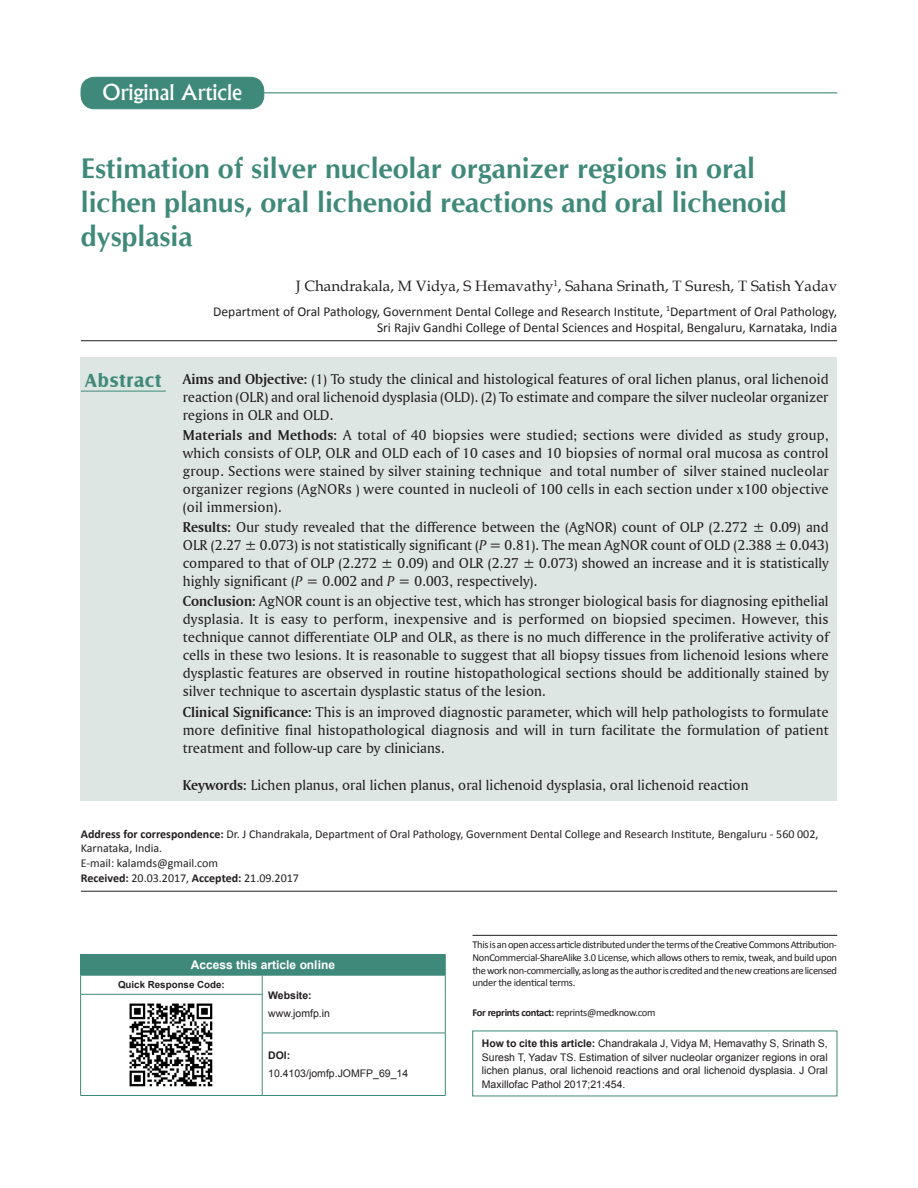
<style>
.page{position:relative;width:918px;height:1188px;background:#fff}
.page>*{position:absolute;margin:0;border:0;box-sizing:border-box;transform-origin:0 0}
.AT{font:700 28.5px/34.2px "CG Omega";color:#3f897a}
.AH{font:500 21px "Albertus";color:#fff}
.ABSH{font:700 19.5px "Castle T";letter-spacing:.04em;color:#3f897a}
.ABS{font:15px/18px "Amerigo BT Roman A";color:#231f20;text-align:justify}
.KWD{font:15px "Amerigo BT Roman A";color:#231f20}
.AU{font:15px "Book Antiqua";color:#231f20}
.AFF{font:13.5px/16.2px "Calibri";color:#231f20;text-align:right}
.ADD{font:12px/14.4px "Calibri";color:#231f20}
.HIS{font:12px "Calibri";color:#231f20}
.AAO{font:700 12px "Arial";color:#fff}
.TX{font:10.5px/12.6px "Calibri";letter-spacing:-.035em;color:#231f20;text-align:justify}
.SRC{font:10.5px/13.5px "Arial";color:#231f20;text-align:justify}
.WEB{font:10.5px "Arial";color:#231f20}
.WEB-2{font:700 10.5px "Arial";color:#231f20}
.QRC{font:700 9.75px "Arial";color:#231f20}
.s1{font-family:"Amerigo BT Bold A"}
.s2{font-family:"Amerigo BT Italic A"}
.s3{font-weight:700}
</style>
<div class="page">
<hr style="left:81px;top:340px;width:756px;height:1px;background:#231f20">
<div style="left:81px;top:357px;width:756px;height:444px;background:#dde6e3"></div>
<hr style="left:81px;top:391px;width:85px;height:1px;background:#3f897a">
<hr style="left:81px;top:891px;width:756px;height:1px;background:#231f20">
<div style="left:81px;top:954px;width:364px;height:21px;background:#3f897a"></div>
<hr style="left:80px;top:954px;width:182px;height:1px;background:#3f897a">
<hr style="left:80px;top:975px;width:182px;height:1px;background:#3f897a">
<svg style="left:80px;top:955px;width:1px;height:39px"></svg>
<hr style="left:80px;top:994px;width:182px;height:1px;background:#3f897a">
<hr style="left:80px;top:994px;width:1px;height:39px;background:#3f897a">
<hr style="left:80px;top:1033px;width:1px;height:62px;background:#3f897a">
<hr style="left:80px;top:1095px;width:182px;height:1px;background:#3f897a">
<hr style="left:262px;top:975px;width:183px;height:1px;background:#3f897a">
<svg style="left:262px;top:975px;width:1px;height:19px"></svg>
<svg style="left:445px;top:955px;width:1px;height:39px"></svg>
<hr style="left:262px;top:994px;width:1px;height:39px;background:#3f897a">
<hr style="left:445px;top:994px;width:1px;height:39px;background:#3f897a">
<hr style="left:262px;top:1033px;width:183px;height:1px;background:#3f897a">
<hr style="left:262px;top:1033px;width:1px;height:62px;background:#3f897a">
<hr style="left:445px;top:1033px;width:1px;height:62px;background:#3f897a">
<hr style="left:262px;top:1095px;width:183px;height:1px;background:#3f897a">
<img style="left:129px;top:1003px;width:84px;height:84px">
<hr style="left:472px;top:935px;width:365px;height:1px;background:#231f20">
<div style="left:81px;top:77px;width:183px;height:32px;background:#3f897a;border-radius:14px"></div>
<div style="left:81px;top:77px;width:183px;height:32px;border:1px solid #3f897a;border-radius:14px"></div>
<hr style="left:261px;top:92px;width:576px;height:1px;background:#3f897a">
<p class="AH" style="left:103px;top:80px;width:141px">Original Article</p>
<p class="AT" style="left:81px;top:151px;width:707px">Estimation of silver nucleolar organizer regions in oral lichen planus, oral lichenoid reactions and oral lichenoid dysplasia</p>
<p class="AU" style="left:296px;top:275px;width:543px">J Chandrakala, M Vidya, S Hemavathy<sup>1</sup>, Sahana Srinath, T Suresh, T Satish Yadav</p>
<p class="AFF" style="left:213px;top:303px;width:625px">Department of Oral Pathology, Government Dental College and Research Institute, <sup>1</sup>Department of Oral Pathology,<br>Sri Rajiv Gandhi College of Dental Sciences and Hospital, Bengaluru, Karnataka, India</p>
<p class="ABS" style="left:183px;top:370px;width:647px"><span class="s1">Aims and Objective:</span> (1) To study the clinical and histological features of oral lichen planus, oral lichenoid reaction (OLR) and oral lichenoid dysplasia (OLD). (2) To estimate and compare the silver nucleolar organizer regions in OLR and OLD.</p>
<p class="ABS" style="left:183px;top:426px;width:647px"><span class="s1">Materials and Methods:</span> A total of 40 biopsies were studied; sections were divided as study group, which consists of OLP, OLR and OLD each of 10 cases and 10 biopsies of normal oral mucosa as control group. Sections were stained by silver staining technique and total number of silver stained nucleolar organizer regions (AgNORs ) were counted in nucleoli of 100 cells in each section under x100 objective (oil immersion).</p>
<p class="ABS" style="left:183px;top:518px;width:647px"><span class="s1">Results:</span> Our study revealed that the difference between the (AgNOR) count of OLP (2.272 ± 0.09) and OLR (2.27 ± 0.073) is not statistically significant (<span class="s2">P</span> = 0.81). The mean AgNOR count of OLD (2.388 ± 0.043) compared to that of OLP (2.272 ± 0.09) and OLR (2.27 ± 0.073) showed an increase and it is statistically highly significant (<span class="s2">P</span> = 0.002 and <span class="s2">P</span> = 0.003, respectively).</p>
<p class="ABS" style="left:183px;top:592px;width:647px"><span class="s1">Conclusion:</span> AgNOR count is an objective test, which has stronger biological basis for diagnosing epithelial dysplasia. It is easy to perform, inexpensive and is performed on biopsied specimen. However, this technique cannot differentiate OLP and OLR, as there is no much difference in the proliferative activity of cells in these two lesions. It is reasonable to suggest that all biopsy tissues from lichenoid lesions where dysplastic features are observed in routine histopathological sections should be additionally stained by silver technique to ascertain dysplastic status of the lesion.</p>
<p class="ABS" style="left:183px;top:702px;width:647px"><span class="s1">Clinical Significance:</span> This is an improved diagnostic parameter, which will help pathologists to formulate more definitive final histopathological diagnosis and will in turn facilitate the formulation of patient treatment and follow‑up care by clinicians.</p>
<p class="KWD" style="left:183px;top:776px;width:567px"><span class="s1">Keywords:</span> Lichen planus, oral lichen planus, oral lichenoid dysplasia, oral lichenoid reaction</p>
<p class="ABSH" style="left:85px;top:370px;width:78px">Abstract</p>
<p class="ADD" style="left:81px;top:826px;width:739px"><span class="s3">Address for correspondence:</span> Dr. J Chandrakala, Department of Oral Pathology, Government Dental College and Research Institute, Bengaluru ‑ 560 002,<br>Karnataka, India.<br>E‑mail: kalamds@gmail.com</p>
<p class="HIS" style="left:81px;top:870px;width:220px"><span class="s3">Received:</span> 20.03.2017, <span class="s3">Accepted:</span> 21.09.2017</p>
<p class="AAO" style="left:191px;top:957px;width:146px">Access this article online</p>
<p class="QRC" style="left:118px;top:978px;width:108px">Quick Response Code:</p>
<p class="WEB-2" style="left:268px;top:988px;width:45px">Website:</p>
<p class="WEB" style="left:268px;top:1007px;width:63px">www.jomfp.in</p>
<p class="WEB-2" style="left:268px;top:1048px;width:24px">DOI:</p>
<p class="WEB" style="left:268px;top:1067px;width:142px">10.4103/jomfp.JOMFP_69_14</p>
<p class="TX" style="left:472px;top:938px;width:366px">This is an open access article distributed under the terms of the Creative Commons Attribution-NonCommercial-ShareAlike 3.0 License, which allows others to remix, tweak, and build upon the work non-commercially, as long as the author is credited and the new creations are licensed under the identical terms.</p>
<p class="TX" style="left:472px;top:1006px;width:185px"><span class="s3">For reprints contact:</span> reprints@medknow.com</p>
<p class="SRC" style="left:482px;top:1037px;width:347px"><span class="s3">How to cite this article:</span> Chandrakala J, Vidya M, Hemavathy S, Srinath S, Suresh T, Yadav TS. Estimation of silver nucleolar organizer regions in oral lichen planus, oral lichenoid reactions and oral lichenoid dysplasia. J Oral Maxillofac Pathol 2017;21:454.</p>
</div>
